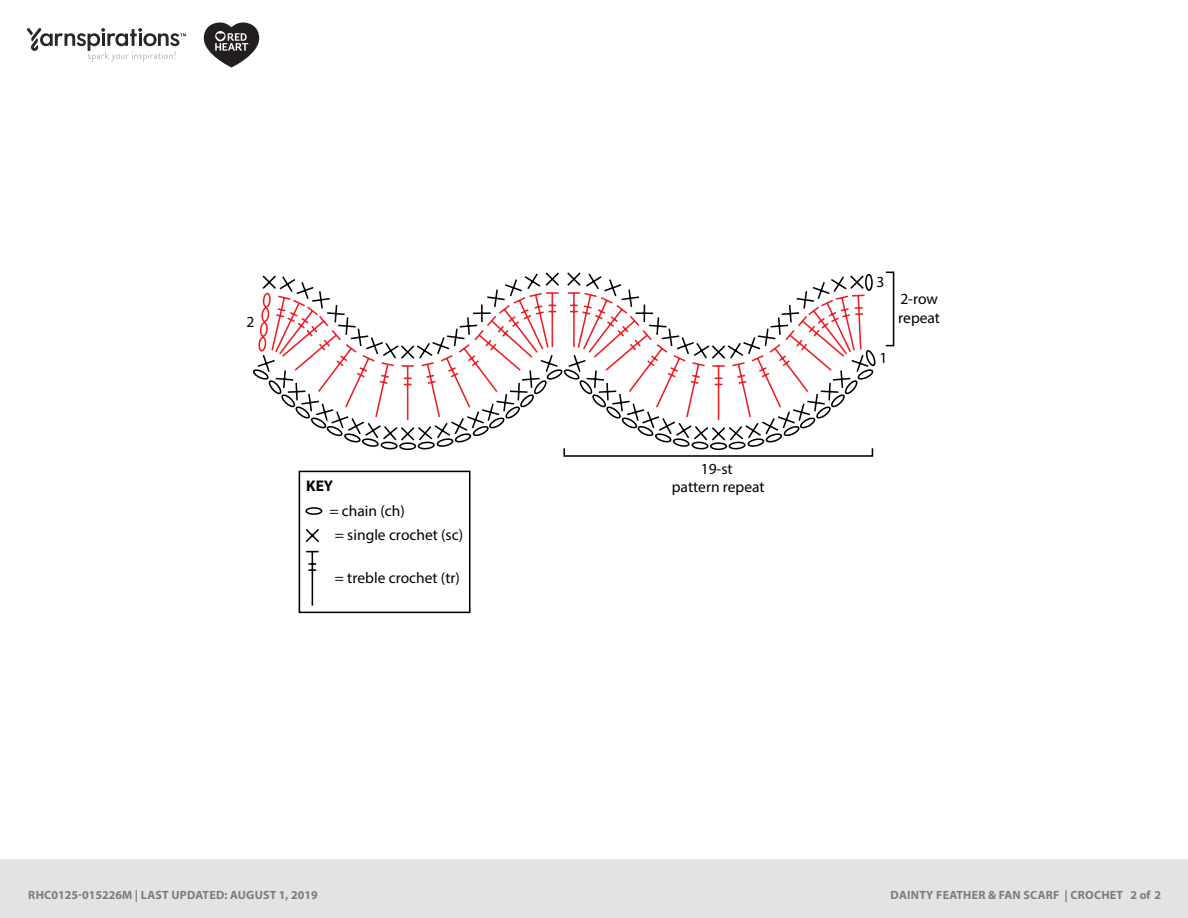
<style>
.page{position:relative;width:1188px;height:918px;background:#fff}
.page>*{position:absolute;margin:0;border:0;box-sizing:border-box;transform-origin:0 0}
.t1{font:15.45px/18.5px "Myriad Pro";color:#000}
.t2{font:700 15.45px "Myriad Pro";color:#000}
.t3{font:700 12px "Myriad Pro";letter-spacing:.02em;color:#7d7d7d}
</style>
<div class="page">
<hr style="left:22px;top:850px;width:1143px;height:1px;background:#808285">
<div style="left:305px;top:507px;width:17px;height:8px;border:2px solid #000;border-radius:50%"></div>
<svg style="left:305px;top:528px;width:14px;height:78px"></svg>
<div style="left:299px;top:471px;width:172px;height:142px;border:2px solid #000"></div>
<svg style="left:252px;top:272px;width:624px;height:179px"></svg>
<div style="left:563px;top:448px;width:310px;height:9px;border:2px solid #000"></div>
<div style="left:885px;top:272px;width:9px;height:74px;border:2px solid #000"></div>
<div style="left:0;top:860px;width:1188px;height:58px;background:#e4e3e3"></div>
<svg style="left:27px;top:28px;width:159px;height:34px"></svg>
<svg style="left:204px;top:22px;width:55px;height:46px"></svg>
<p class="t1" style="left:247px;top:312px;width:9px">2</p>
<p class="t2" style="left:306px;top:476px;width:29px">KEY</p>
<p class="t1" style="left:335px;top:498px;width:130px;line-height:24.5px;text-indent:-5px">= chain (ch)<br>= single crochet (sc)</p>
<p class="t1" style="left:335px;top:569px;width:127px">= treble crochet (tr)</p>
<p class="t1" style="left:672px;top:459px;width:94px;text-align:center">19-st<br>pattern repeat</p>
<p class="t1" style="left:877px;top:272px;width:9px">3</p>
<p class="t1" style="left:879px;top:348px;width:9px">1</p>
<p class="t1" style="left:898px;top:290px;width:43px">2-row repeat</p>
<p class="t3" style="left:28px;top:887px;width:291px">RHC0125-015226M | LAST UPDATED: AUGUST 1, 2019</p>
<p class="t3" style="left:891px;top:887px;width:272px">DAINTY FEATHER &amp; FAN SCARF | CROCHET 2 of 2</p>
</div>
